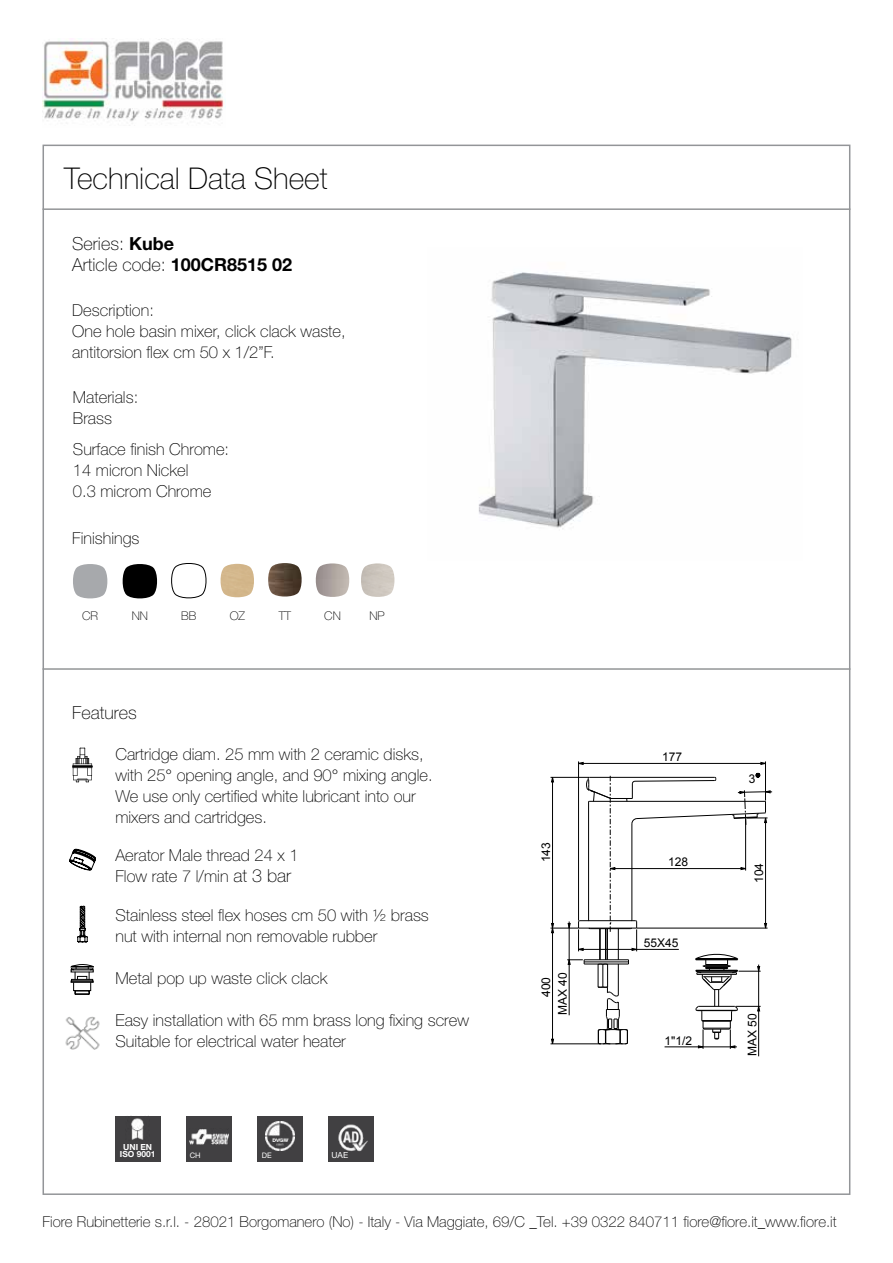
<style>
.page{position:relative;width:893px;height:1263px;background:#fff}
.page>*{position:absolute;margin:0;border:0;box-sizing:border-box;transform-origin:0 0}
.t1{font:100 30px "Helvetica Neue LT Std";color:#000}
.t2{font:100 18px/21.6px "Helvetica Neue LT Std";color:#000}
.t3{font:100 16.5px/21px "Helvetica Neue LT Std";color:#000}
.t4{font:100 15px "Helvetica Neue LT Std";color:#000}
.t5{font:12px "Arial";color:#000}
.t6{font:100 12px "Helvetica Neue LT Std";color:#000}
.t7{font:700 8.4px/7.2px "Helvetica Neue LT Std";color:#fff;text-align:center}
.t8{font:8.4px "Helvetica Neue LT Std";color:#fff}
.t9{font:7.5px "Helvetica Neue LT Std";color:#fff}
.s1{font-weight:700}
.s2{font-size:18px}
</style>
<div class="page">
<img style="left:43px;top:39px;width:182px;height:87px">
<svg style="left:72px;top:748px;width:21px;height:35px"></svg>
<svg style="left:69px;top:849px;width:27px;height:21px"></svg>
<hr style="left:43px;top:208px;width:807px;height:2px;background:#939597">
<hr style="left:43px;top:668px;width:807px;height:2px;background:#939597">
<img style="left:478px;top:272px;width:314px;height:257px">
<div style="left:115px;top:1116px;width:45px;height:45px;background:#414042"></div>
<div style="left:186px;top:1116px;width:45px;height:45px;background:#414042"></div>
<div style="left:257px;top:1116px;width:46px;height:45px;background:#414042"></div>
<div style="left:328px;top:1116px;width:46px;height:45px;background:#414042"></div>
<img style="left:189px;top:1129px;width:39px;height:16px">
<img style="left:266px;top:1122px;width:28px;height:28px">
<img style="left:338px;top:1124px;width:30px;height:28px">
<img style="left:130px;top:1115px;width:19px;height:25px">
<svg style="left:77px;top:906px;width:11px;height:36px"></svg>
<svg style="left:70px;top:964px;width:24px;height:19px"></svg>
<div style="left:73px;top:982px;width:18px;height:9px;border:1px solid #000"></div>
<div style="left:75px;top:990px;width:15px;height:4px;border:1px solid #000"></div>
<div style="left:75px;top:991px;width:14px;height:4px;border:1px solid #000"></div>
<img style="left:65px;top:1016px;width:35px;height:34px">
<hr style="left:578px;top:761px;width:1px;height:159px;background:#000">
<hr style="left:765px;top:761px;width:1px;height:39px;background:#000">
<hr style="left:578px;top:763px;width:187px;height:1px;background:#000">
<hr style="left:758px;top:964px;width:1px;height:92px;background:#000">
<svg style="left:122px;top:564px;width:36px;height:35px"></svg>
<svg style="left:73px;top:564px;width:35px;height:35px"></svg>
<svg style="left:171px;top:563px;width:36px;height:36px"></svg>
<img style="left:315px;top:563px;width:35px;height:34px">
<img style="left:361px;top:563px;width:34px;height:34px">
<img style="left:220px;top:564px;width:34px;height:34px">
<img style="left:268px;top:563px;width:34px;height:34px">
<svg style="left:550px;top:773px;width:222px;height:276px"></svg>
<h1 class="t1" style="left:64px;top:162px;width:265px">Technical Data Sheet</h1>
<p class="t2" style="left:72px;top:233px;width:221px">Series: <span class="s1">Kube<br></span>Article code: <span class="s1">100CR8515 02</span></p>
<p class="t3" style="left:72px;top:299px;width:275px">Description:<br>One hole basin mixer, click clack waste, antitorsion flex cm 50 x 1/2”F.</p>
<p class="t3" style="left:73px;top:387px;width:67px">Materials:</p>
<p class="t3" style="left:73px;top:402px;width:158px;line-height:31.5px">Brass<br>Surface finish Chrome:</p>
<p class="t3" style="left:73px;top:460px;width:140px">14 micron Nickel<br>0.3 microm Chrome</p>
<p class="t3" style="left:72px;top:528px;width:69px">Finishings</p>
<p class="t6" style="left:82px;top:609px;width:18px">CR</p>
<p class="t6" style="left:132px;top:609px;width:18px">NN</p>
<p class="t6" style="left:181px;top:609px;width:17px">BB</p>
<p class="t6" style="left:230px;top:608px;width:17px">OZ</p>
<p class="t6" style="left:279px;top:608px;width:14px">TT</p>
<p class="t6" style="left:324px;top:608px;width:18px">CN</p>
<p class="t6" style="left:369px;top:608px;width:17px">NP</p>
<p class="t2" style="left:72px;top:701px;width:66px">Features</p>
<p class="t3" style="left:115px;top:743px;width:319px">Cartridge diam. 25 mm with 2 ceramic disks, with 25° opening angle, and 90° mixing angle.<br>We use only certified white lubricant into our mixers and cartridges.</p>
<p class="t3" style="left:115px;top:844px;width:185px">Aerator Male thread 24 x 1<br>Flow rate 7 l/min <span class="s2">at 3 bar</span></p>
<p class="t3" style="left:115px;top:905px;width:315px">Stainless steel flex hoses cm 50 with ½ brass nut with internal non removable rubber</p>
<p class="t3" style="left:115px;top:968px;width:213px">Metal pop up waste click clack</p>
<p class="t3" style="left:115px;top:1010px;width:355px">Easy installation with 65 mm brass long fixing screw<br>Suitable for electrical water heater</p>
<p class="t7" style="left:120px;top:1143px;width:37px">UNI EN<br>ISO 9001</p>
<p class="t9" style="left:190px;top:1151px;width:12px">CH</p>
<p class="t9" style="left:262px;top:1151px;width:11px">DE</p>
<p class="t8" style="left:332px;top:1150px;width:18px">UAE</p>
<p class="t5" style="left:538px;top:862px;width:22px;rotate:-90deg">143</p>
<p class="t5" style="left:555px;top:1015px;width:44px;rotate:-90deg">MAX 40</p>
<p class="t5" style="left:538px;top:997px;width:22px;rotate:-90deg">400</p>
<p class="t5" style="left:662px;top:749px;width:22px">177</p>
<p class="t5" style="left:668px;top:854px;width:22px">128</p>
<p class="t5" style="left:644px;top:935px;width:36px">55X45</p>
<p class="t5" style="left:665px;top:1032px;width:29px">1"1/2</p>
<p class="t5" style="left:751px;top:883px;width:22px;rotate:-90deg">104</p>
<p class="t5" style="left:744px;top:1056px;width:44px;rotate:-90deg">MAX 50</p>
<p class="t4" style="left:43px;top:1213px;width:796px">Fiore Rubinetterie s.r.l. - 28021 Borgomanero (No) - Italy - Via Maggiate, 69/C _Tel. +39 0322 840711 fiore@fiore.it_www.fiore.it</p>
</div>
